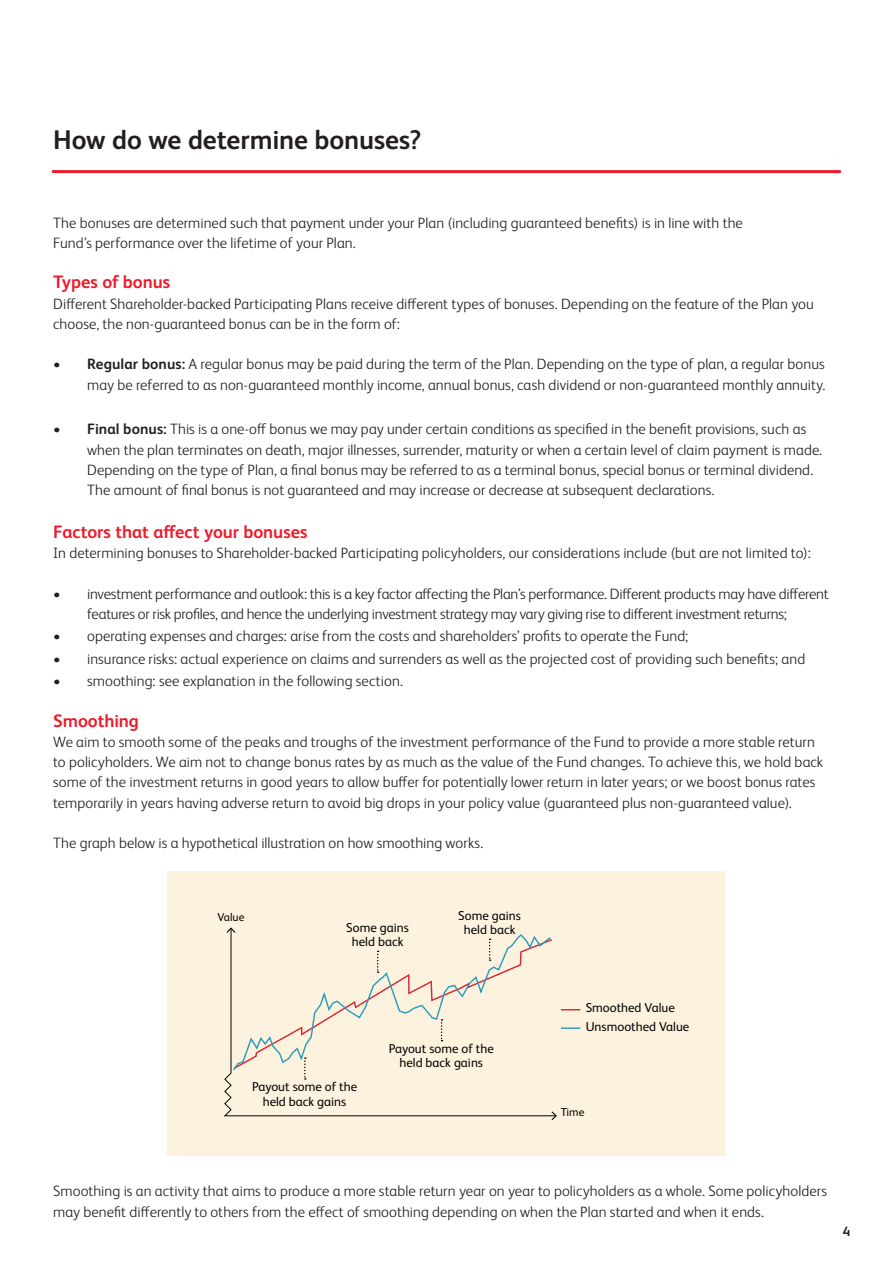
<style>
.page{position:relative;width:893px;height:1263px;background:#fff}
.page>*{position:absolute;margin:0;border:0;box-sizing:border-box;transform-origin:0 0}
.t1{font:700 27px "FS Albert Pro";letter-spacing:-.005em;color:#231f20}
.t2{font:700 18px "FS Albert Pro";color:#ee1b2c}
.t3{font:300 15px/20.2px "FS Albert Pro";letter-spacing:.005em;color:#231f20}
.t4{font:300 15px/20.2px "FS Albert Pro";letter-spacing:-.015em;color:#231f20;text-align:center}
.t5{font:700 13.5px "FS Albert Pro";color:#231f20}
.t6{font:12.9px/14.4px "FS Albert Pro";color:#030303;text-align:center}
.t7{font:11.4px "FS Albert Pro";color:#030303}
.s1{font-weight:700}
</style>
<div class="page">
<hr style="left:53px;top:170px;width:787px;height:3px;background:#ee1b2c">
<div style="left:168px;top:871px;width:557px;height:285px;background:#fcf2de"></div>
<svg style="left:224px;top:932px;width:327px;height:184px"></svg>
<svg style="left:551px;top:1111px;width:6px;height:9px"></svg>
<svg style="left:561px;top:1009px;width:19px;height:1px"></svg>
<svg style="left:561px;top:1027px;width:19px;height:2px"></svg>
<svg style="left:227px;top:927px;width:325px;height:153px"></svg>
<h1 class="t1" style="left:53px;top:121px;width:370px">How do we determine bonuses?</h1>
<p class="t3" style="left:53px;top:211px;width:691px">The bonuses are determined such that payment under your Plan (including guaranteed benefits) is in line with the<br>Fund’s performance over the lifetime of your Plan.</p>
<p class="t2" style="left:53px;top:270px;width:119px">Types of bonus</p>
<p class="t3" style="left:53px;top:292px;width:762px">Different Shareholder-backed Participating Plans receive different types of bonuses. Depending on the feature of the Plan you choose, the non-guaranteed bonus can be in the form of:</p>
<p class="t3" style="left:53px;top:353px;width:774px;text-align:right"><span class="s1">• Regular bonus:</span> A regular bonus may be paid during the term of the Plan. Depending on the type of plan, a regular bonus may be referred to as non-guaranteed monthly income, annual bonus, cash dividend or non-guaranteed monthly annuity.</p>
<p class="t3" style="left:87px;top:418px;width:736px;text-indent:-34px"><span class="s1">• Final bonus:</span> This is a one-off bonus we may pay under certain conditions as specified in the benefit provisions, such as when the plan terminates on death, major illnesses, surrender, maturity or when a certain level of claim payment is made.<br>Depending on the type of Plan, a final bonus may be referred to as a terminal bonus, special bonus or terminal dividend.<br>The amount of final bonus is not guaranteed and may increase or decrease at subsequent declarations.</p>
<p class="t2" style="left:53px;top:519px;width:256px">Factors that affect your bonuses</p>
<p class="t3" style="left:53px;top:542px;width:759px">In determining bonuses to Shareholder-backed Participating policyholders, our considerations include (but are not limited to):</p>
<p class="t4" style="left:53px;top:582px;width:777px"><span class="s1">•</span> investment performance and outlook: this is a key factor affecting the Plan’s performance. Different products may have different features or risk profiles, and hence the underlying investment strategy may vary giving rise to different investment returns;</p>
<p class="t3" style="left:53px;top:625px;width:637px"><span class="s1">•</span> operating expenses and charges: arise from the costs and shareholders’ profits to operate the Fund;</p>
<p class="t3" style="left:53px;top:647px;width:754px"><span class="s1">•</span> insurance risks: actual experience on claims and surrenders as well as the projected cost of providing such benefits; and</p>
<p class="t3" style="left:53px;top:670px;width:351px"><span class="s1">•</span> smoothing: see explanation in the following section.</p>
<p class="t2" style="left:53px;top:708px;width:87px">Smoothing</p>
<p class="t3" style="left:53px;top:731px;width:771px">We aim to smooth some of the peaks and troughs of the investment performance of the Fund to provide a more stable return to policyholders. We aim not to change bonus rates by as much as the value of the Fund changes. To achieve this, we hold back some of the investment returns in good years to allow buffer for potentially lower return in later years; or we boost bonus rates temporarily in years having adverse return to avoid big drops in your policy value (guaranteed plus non-guaranteed value).</p>
<p class="t3" style="left:53px;top:832px;width:432px">The graph below is a hypothetical illustration on how smoothing works.</p>
<p class="t7" style="left:218px;top:909px;width:28px">Value</p>
<p class="t6" style="left:458px;top:907px;width:64px">Some gains</p>
<p class="t6" style="left:346px;top:919px;width:64px">Some gains</p>
<p class="t6" style="left:464px;top:921px;width:53px">held back</p>
<p class="t6" style="left:352px;top:933px;width:53px">held back</p>
<p class="t6" style="left:252px;top:1079px;width:106px">Payout some of the held back gains</p>
<p class="t6" style="left:389px;top:1040px;width:106px">Payout some of the held back gains</p>
<p class="t6" style="left:586px;top:998px;width:105px;line-height:18.5px;text-align:left">Smoothed Value<br>Unsmoothed Value</p>
<p class="t7" style="left:561px;top:1104px;width:25px">Time</p>
<p class="t3" style="left:53px;top:1180px;width:775px">Smoothing is an activity that aims to produce a more stable return year on year to policyholders as a whole. Some policyholders may benefit differently to others from the effect of smoothing depending on when the Plan started and when it ends.</p>
<p class="t5" style="left:843px;top:1222px;width:9px">4</p>
</div>
